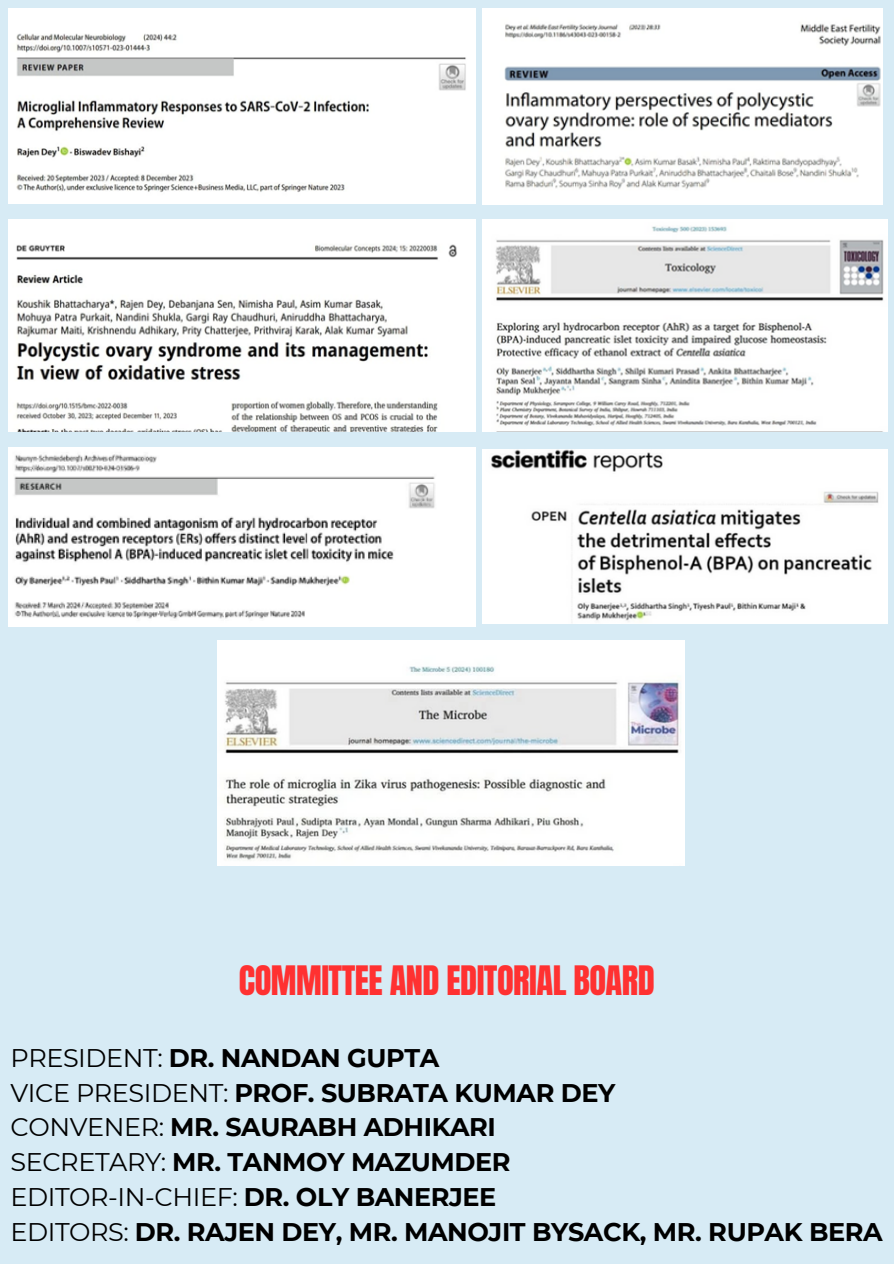
<style>
.page{position:relative;width:894px;height:1264px;background:#fff}
.page>*{position:absolute;margin:0;border:0;box-sizing:border-box;transform-origin:0 0}
.t1{font:34.5px "Anton";letter-spacing:-.015em;color:#ff3131}
.t2{font:700 25.5px "Montserrat";letter-spacing:-.015em;color:#000}
.t3{font:25.5px "Montserrat";letter-spacing:-.015em;color:#000}
.s1{font-weight:400}
.s2{font-weight:700}
</style>
<div class="page">
<div style="left:0;top:0;width:893px;height:1263px;background:#d7ebf5"></div>
<img style="left:8px;top:9px;width:467px;height:194px">
<img style="left:482px;top:9px;width:400px;height:195px">
<img style="left:8px;top:219px;width:467px;height:213px">
<img style="left:482px;top:219px;width:404px;height:213px">
<img style="left:482px;top:450px;width:404px;height:173px">
<img style="left:8px;top:447px;width:467px;height:179px">
<img style="left:217px;top:640px;width:467px;height:225px">
<p class="t1" style="left:239px;top:955px;width:417px">COMMITTEE AND EDITORIAL BOARD</p>
<p class="t2" style="left:10px;top:1041px;width:430px"><span class="s1">PRESIDENT:</span> DR. NANDAN GUPTA</p>
<p class="t2" style="left:10px;top:1076px;width:606px"><span class="s1">VICE PRESIDENT:</span> PROF. SUBRATA KUMAR DEY</p>
<p class="t2" style="left:10px;top:1111px;width:487px"><span class="s1">CONVENER:</span> MR. SAURABH ADHIKARI</p>
<p class="t2" style="left:10px;top:1146px;width:501px"><span class="s1">SECRETARY:</span> MR. TANMOY MAZUMDER</p>
<p class="t3" style="left:10px;top:1181px;width:487px">EDITOR-IN-CHIEF: <span class="s2">DR. OLY BANERJEE</span></p>
<p class="t2" style="left:10px;top:1216px;width:873px"><span class="s1">EDITORS:</span> DR. RAJEN DEY, MR. MANOJIT BYSACK, MR. RUPAK BERA</p>
</div>
